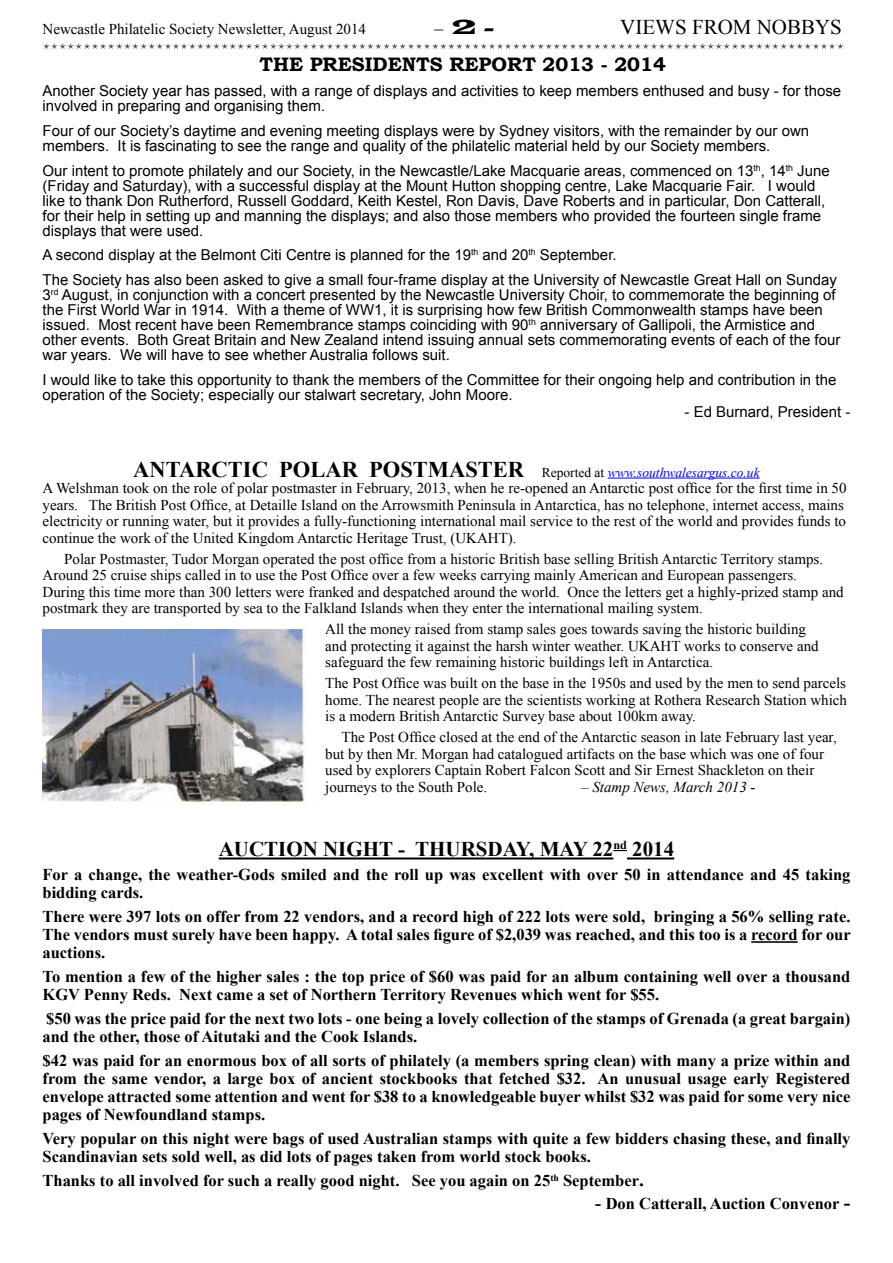
<style>
.page{position:relative;width:893px;height:1263px;background:#fff}
.page>*{position:absolute;margin:0;border:0;box-sizing:border-box;transform-origin:0 0}
.t1{font:700 21px "Times New Roman";color:#000}
.t2{font:21px "Times New Roman";color:#000}
.t3{font:700 19.5px "Bookman Old Style";color:#000}
.t4{font:700 16.5px/18px "Times New Roman";color:#000}
.t5{font:16.5px "Century Schoolbook";color:#000}
.t6{font:15px/15px "Arial";color:#000}
.t7{font:15px/16.5px "Times New Roman";color:#000}
.t8{font:italic 15px "Times New Roman";color:#000}
.t9{font:13.5px "Courier New";color:#000}
.t10{font:italic 13.5px "Times New Roman";color:#00f}
.s1{font-family:"Latin Wide";font-size:21px}
.s2{font-family:"Cooper";font-weight:900}
.s3{font-weight:700;font-style:normal;font-size:22.5px;color:#000}
.s4{font-style:normal;color:#000}
.s5{font-size:19.5px}
.s6{font-size:18px}
</style>
<div class="page">
<hr style="left:608px;top:478px;width:152px;height:1px;background:#00f">
<img style="left:43px;top:630px;width:264px;height:175px">
<hr style="left:219px;top:857px;width:394px;height:2px;background:#000">
<svg style="left:613px;top:850px;width:14px;height:1px"></svg>
<hr style="left:627px;top:857px;width:47px;height:2px;background:#000">
<hr style="left:751px;top:941px;width:47px;height:2px;background:#000">
<p class="t7" style="left:43px;top:21px;width:325px">Newcastle Philatelic Society Newsletter, August 2014</p>
<p class="t5" style="left:434px;top:14px;width:61px">–<span class="s1">2</span><span class="s2">–</span></p>
<h1 class="t2" style="left:620px;top:13px;width:223px">VIEWS FROM NOBBYS</h1>
<p class="t9" style="left:43px;top:39px;width:803px">***************************************************************************************************</p>
<h2 class="t3" style="left:259px;top:50px;width:408px">THE PRESIDENTS REPORT 2013 - 2014</h2>
<p class="t6" style="left:43px;top:83px;width:800px">Another Society year has passed, with a range of displays and activities to keep members enthused and busy - for those involved in preparing and organising them.</p>
<p class="t6" style="left:43px;top:123px;width:768px">Four of our Society’s daytime and evening meeting displays were by Sydney visitors, with the remainder by our own members. It is fascinating to see the range and quality of the philatelic material held by our Society members.</p>
<p class="t6" style="left:43px;top:163px;width:789px">Our intent to promote philately and our Society, in the Newcastle/Lake Macquarie areas, commenced on 13<sup>th</sup>, 14<sup>th</sup> June (Friday and Saturday), with a successful display at the Mount Hutton shopping centre, Lake Macquarie Fair. I would like to thank Don Rutherford, Russell Goddard, Keith Kestel, Ron Davis, Dave Roberts and in particular, Don Catterall, for their help in setting up and manning the displays; and also those members who provided the fourteen single frame displays that were used.</p>
<p class="t6" style="left:43px;top:243px;width:796px;line-height:24.8px">A second display at the Belmont Citi Centre is planned for the 19<sup>th</sup> and 20<sup>th</sup> September.<br>The Society has also been asked to give a small four-frame display at the University of Newcastle Great Hall on Sunday</p>
<p class="t6" style="left:43px;top:288px;width:799px">3<sup>rd</sup> August, in conjunction with a concert presented by the Newcastle University Choir, to commemorate the beginning of the First World War in 1914. With a theme of WW1, it is surprising how few British Commonwealth stamps have been issued. Most recent have been Remembrance stamps coinciding with 90<sup>th</sup> anniversary of Gallipoli, the Armistice and other events. Both Great Britain and New Zealand intend issuing annual sets commemorating events of each of the four war years. We will have to see whether Australia follows suit.</p>
<p class="t6" style="left:43px;top:372px;width:795px">I would like to take this opportunity to thank the members of the Committee for their ongoing help and contribution in the operation of the Society; especially our stalwart secretary, John Moore.</p>
<p class="t6" style="left:684px;top:404px;width:167px">- Ed Burnard, President -</p>
<p class="t10" style="left:133px;top:463px;width:628px"><span class="s3">ANTARCTIC POLAR POSTMASTER</span> <span class="s4">Reported at</span> www.southwalesargus.co.uk</p>
<p class="t7" style="left:43px;top:480px;width:806px">A Welshman took on the role of polar postmaster in February, 2013, when he re-opened an Antarctic post office for the first time in 50 years. The British Post Office, at Detaille Island on the Arrowsmith Peninsula in Antarctica, has no telephone, internet access, mains electricity or running water, but it provides a fully-functioning international mail service to the rest of the world and provides funds to continue the work of the United Kingdom Antarctic Heritage Trust, (UKAHT).</p>
<p class="t7" style="left:43px;top:550px;width:803px;text-indent:22px">Polar Postmaster, Tudor Morgan operated the post office from a historic British base selling British Antarctic Territory stamps.<br>Around 25 cruise ships called in to use the Post Office over a few weeks carrying mainly American and European passengers.<br>During this time more than 300 letters were franked and despatched around the world. Once the letters get a highly-prized stamp and postmark they are transported by sea to the Falkland Islands when they enter the international mailing system.</p>
<p class="t7" style="left:325px;top:621px;width:495px">All the money raised from stamp sales goes towards saving the historic building and protecting it against the harsh winter weather. UKAHT works to conserve and safeguard the few remaining historic buildings left in Antarctica.</p>
<p class="t7" style="left:325px;top:675px;width:523px;text-align:justify">The Post Office was built on the base in the 1950s and used by the men to send parcels home. The nearest people are the scientists working at Rothera Research Station which is a modern British Antarctic Survey base about 100km away.</p>
<p class="t7" style="left:325px;top:729px;width:513px;text-indent:16px">The Post Office closed at the end of the Antarctic season in late February last year, but by then Mr. Morgan had catalogued artifacts on the base which was one of four used by explorers Captain Robert Falcon Scott and Sir Ernest Shackleton on their journeys to the South Pole.</p>
<p class="t8" style="left:581px;top:776px;width:176px">– Stamp News, March 2013 -</p>
<h1 class="t1" style="left:219px;top:835px;width:457px">AUCTION NIGHT - THURSDAY, MAY 22<sup>nd</sup> 2014</h1>
<p class="t4" style="left:43px;top:865px;width:809px">For a change, the weather-Gods smiled and the roll up was excellent with over 50 in attendance and 45 taking bidding cards.</p>
<p class="t4" style="left:43px;top:907px;width:810px;text-align:justify">There were 397 lots on offer from 22 vendors, and a record high of 222 lots were sold, bringing a 56% selling rate.<br>The vendors must surely have been happy. A total sales figure of $2,039 was reached, and this too is a record for our auctions.</p>
<p class="t4" style="left:43px;top:967px;width:809px">To mention a few of the higher sales : the top price of $60 was paid for an album containing well over a thousand<br>KGV Penny Reds. Next came a set of Northern Territory Revenues which went for $55.</p>
<p class="t4" style="left:43px;top:1009px;width:809px">$50 was the price paid for the next two lots - one being a lovely collection of the stamps of Grenada (a great bargain) and the other, those of Aitutaki and the Cook Islands.</p>
<p class="t4" style="left:43px;top:1051px;width:809px;text-align:justify">$42 was paid for an enormous box of all sorts of philately (a members spring clean) with many a prize within and from the same vendor, a large box of ancient stockbooks that fetched $32. An unusual usage early Registered envelope attracted some attention and went for $38 to a knowledgeable buyer whilst $32 was paid for some very nice pages of Newfoundland stamps.</p>
<p class="t4" style="left:43px;top:1129px;width:809px">Very popular on this night were bags of used Australian stamps with quite a few bidders chasing these, and finally<br>Scandinavian sets sold well, as did lots of pages taken from world stock books.</p>
<p class="t4" style="left:43px;top:1171px;width:603px">Thanks to all involved for such a really good night. See you again on 25<sup>th</sup> September<span class="s5">.</span></p>
<p class="t4" style="left:595px;top:1194px;width:257px"><span class="s6">-</span> Don Catterall, Auction Convenor <span class="s5">-</span></p>
</div>
